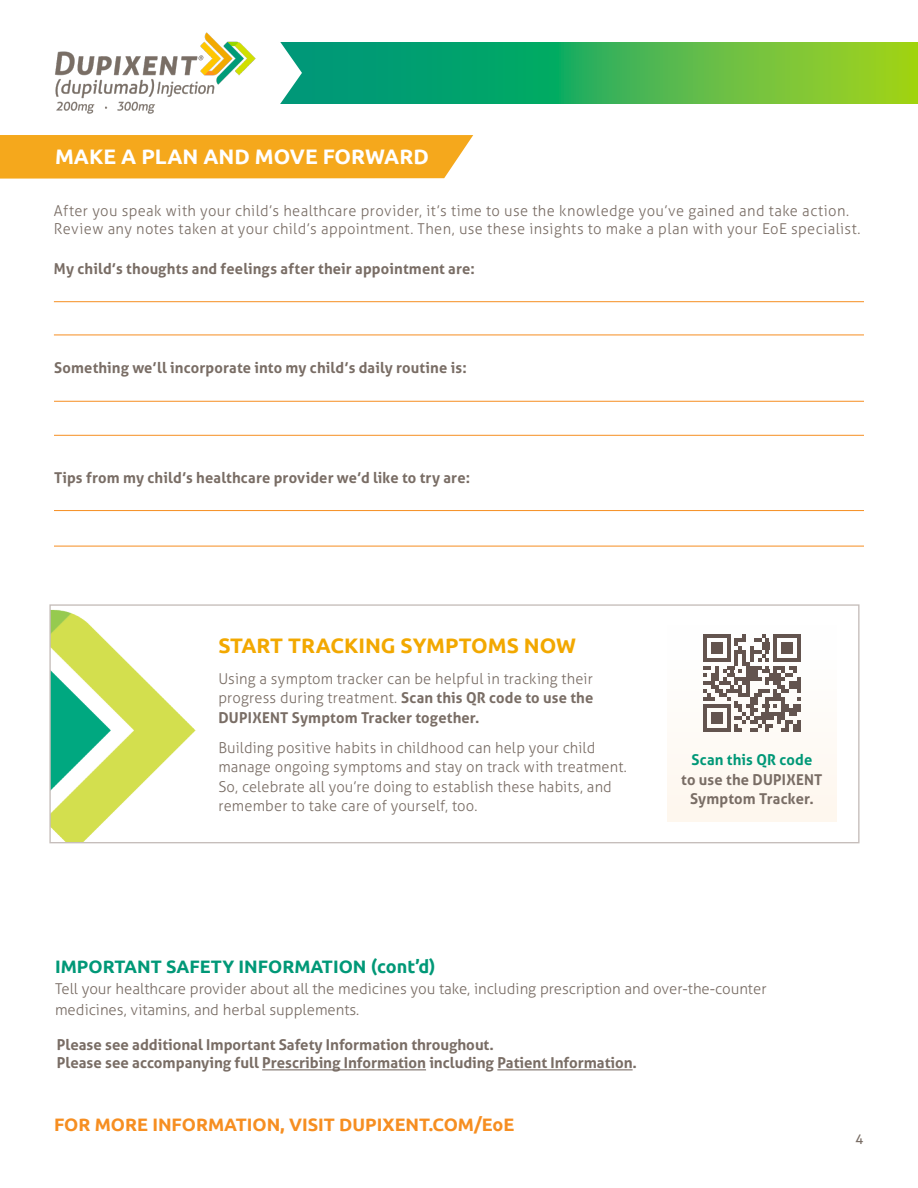
<style>
.page{position:relative;width:918px;height:1188px;background:#fff}
.page>*{position:absolute;margin:0;border:0;box-sizing:border-box;transform-origin:0 0}
.t1{font:700 21px "Ubuntu";color:#f2a800}
.t2{font:700 21px "Ubuntu";color:#fff}
.t3{font:700 18px "Ubuntu";color:#f68e21}
.t4{font:700 18px "Ubuntu";color:#009877}
.t5{font:300 15px/19.5px "Aller";letter-spacing:.015em;color:#796d65}
.t6{font:700 15px/19.5px "Aller";letter-spacing:.01em;color:#796d65}
.t7{font:13.5px "Aller";color:#796d65}
.s1{font-weight:700}
.s2{color:#009877}
</style>
<div class="page">
<img style="left:51px;top:610px;width:145px;height:231px">
<div style="left:49px;top:604px;width:811px;height:239px;border:1px solid #c6bebb"></div>
<div style="left:667px;top:626px;width:170px;height:196px;background:#fef7ee"></div>
<div style="left:0;top:135px;width:473px;height:44px;background:#f5a81c"></div>
<svg style="left:703px;top:634px;width:98px;height:98px"></svg>
<hr style="left:703px;top:728px;width:28px;height:4px;background:#63544f">
<div style="left:711px;top:712px;width:12px;height:12px;background:#63544f"></div>
<hr style="left:54px;top:401px;width:810px;height:1px;background:#f68e21">
<hr style="left:262px;top:1069px;width:164px;height:1px;background:#796d65">
<hr style="left:497px;top:1069px;width:136px;height:1px;background:#796d65">
<hr style="left:54px;top:301px;width:810px;height:1px;background:#f68e21">
<hr style="left:54px;top:510px;width:810px;height:1px;background:#f68e21">
<hr style="left:54px;top:335px;width:810px;height:1px;background:#f68e21">
<hr style="left:54px;top:435px;width:810px;height:1px;background:#f68e21">
<hr style="left:54px;top:546px;width:810px;height:1px;background:#f68e21">
<img style="left:55px;top:32px;width:201px;height:82px">
<svg style="left:302px;top:42px;width:616px;height:62px"></svg>
<svg style="left:280px;top:42px;width:22px;height:62px"></svg>
<p class="t2" style="left:55px;top:144px;width:375px">MAKE A PLAN AND MOVE FORWARD</p>
<p class="t5" style="left:54px;top:201px;width:808px;line-height:18px">After you speak with your child’s healthcare provider, it’s time to use the knowledge you’ve gained and take action.<br>Review any notes taken at your child’s appointment. Then, use these insights to make a plan with your EoE specialist.</p>
<p class="t6" style="left:54px;top:259px;width:422px">My child’s thoughts and feelings after their appointment are:</p>
<p class="t6" style="left:54px;top:358px;width:414px">Something we’ll incorporate into my child’s daily routine is:</p>
<p class="t6" style="left:54px;top:467px;width:417px">Tips from my child’s healthcare provider we’d like to try are:</p>
<p class="t1" style="left:218px;top:633px;width:359px">START TRACKING SYMPTOMS NOW</p>
<p class="t5" style="left:218px;top:668px;width:376px;text-align:justify">Using a symptom tracker can be helpful in tracking their progress during treatment. <span class="s1">Scan this QR code to use the DUPIXENT Symptom Tracker together.</span></p>
<p class="t5" style="left:218px;top:738px;width:410px">Building positive habits in childhood can help your child manage ongoing symptoms and stay on track with treatment.<br>So, celebrate all you’re doing to establish these habits, and remember to take care of yourself, too.</p>
<p class="t6" style="left:681px;top:750px;width:143px;text-align:center"><span class="s2">Scan this QR code<br></span>to use the DUPIXENT<br>Symptom Tracker.</p>
<p class="t4" style="left:55px;top:956px;width:382px">IMPORTANT SAFETY INFORMATION (cont’d)</p>
<p class="t5" style="left:55px;top:978px;width:713px;line-height:21px">Tell your healthcare provider about all the medicines you take, including prescription and over-the-counter medicines, vitamins, and herbal supplements.</p>
<p class="t6" style="left:57px;top:1035px;width:582px;line-height:18px">Please see additional Important Safety Information throughout.<br>Please see accompanying full Prescribing Information including Patient Information.</p>
<p class="t3" style="left:54px;top:1114px;width:462px">FOR MORE INFORMATION, VISIT DUPIXENT.COM/EoE</p>
<p class="t7" style="left:856px;top:1131px;width:10px">4</p>
</div>
